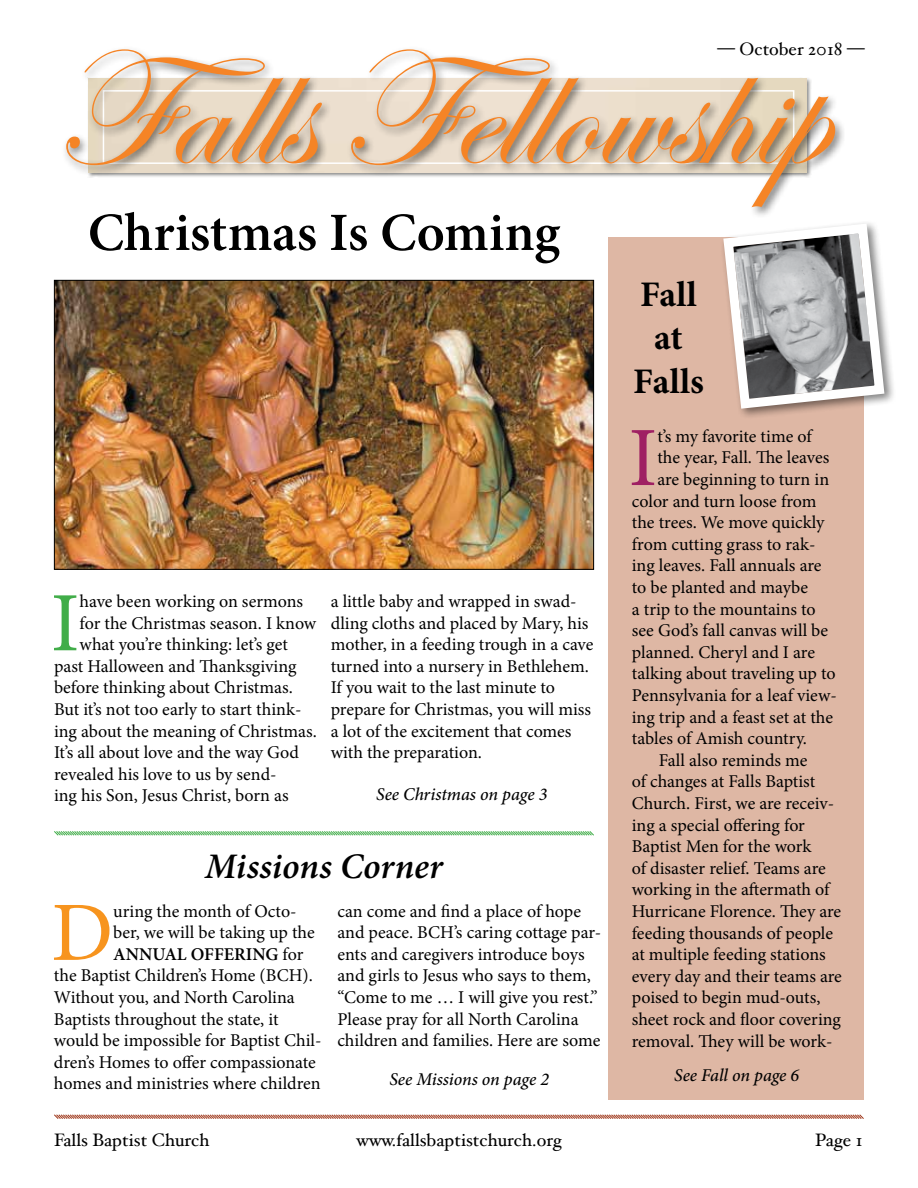
<style>
.page{position:relative;width:918px;height:1188px;background:#fff}
.page>*{position:absolute;margin:0;border:0;box-sizing:border-box;transform-origin:0 0}
.t1{font:168px "Edwardian Script ITC";color:#f58426}
.t2{font:84.45px "Minion Pro";color:#9f2063}
.t3{font:84.45px "Minion Pro";color:#41ad49}
.t4{font:84.45px "Minion Pro";color:#f7941e}
.t5{font:600 54px "Minion Pro";color:#000}
.t6{font:italic 600 36px "Minion Pro";color:#000}
.t7{font:700 36px/43.2px "Minion Pro";color:#000;text-align:center}
.t8{font:18px/21.6px "Minion Pro";letter-spacing:-.005em;color:#000}
.t9{font:18px "Hoefler Text";color:#000}
.t10{font:italic 500 18px "Minion Pro";letter-spacing:-.005em;color:#000}
.t11{font:600 18px "Minion Pro";color:#000}
.s1{font-weight:400}
</style>
<div class="page">
<div style="left:61px;top:46px;width:785px;height:173px;background:#000;opacity:.5"></div>
<div style="left:608px;top:238px;width:256px;height:862px;background:#deb7a4"></div>
<svg style="left:54px;top:1114px;width:810px;height:5px;background:#cf9c8e"></svg>
<svg style="left:54px;top:831px;width:540px;height:5px;background:#a1d6a5"></svg>
<div style="left:720px;top:220px;width:176px;height:200px;background:#000;opacity:.5"></div>
<svg style="left:718px;top:220px;width:171px;height:194px"></svg>
<img style="left:56px;top:282px;width:536px;height:286px">
<div style="left:54px;top:280px;width:540px;height:290px;border:1px solid #000"></div>
<p class="t9" style="left:718px;top:38px;width:149px">— October 2018 —</p>
<h1 class="t1" style="left:56px;top:19px;width:770px">Falls Fellowship</h1>
<h3 class="t5" style="left:88px;top:195px;width:474px">Christmas Is Coming</h3>
<h2 class="t3" style="left:51px;top:567px;width:30px">I</h2>
<p class="t8" style="left:80px;top:591px;width:225px">have been working on sermons</p>
<p class="t8" style="left:80px;top:612px;width:238px">for the Christmas season. I know</p>
<p class="t8" style="left:80px;top:634px;width:210px">what you’re thinking: let’s get</p>
<p class="t8" style="left:54px;top:655px;width:244px">past Halloween and Thanksgiving</p>
<p class="t8" style="left:54px;top:677px;width:240px">before thinking about Christmas.</p>
<p class="t8" style="left:54px;top:699px;width:249px">But it’s not too early to start think-</p>
<p class="t8" style="left:54px;top:720px;width:264px">ing about the meaning of Christmas.</p>
<p class="t8" style="left:54px;top:742px;width:247px">It’s all about love and the way God</p>
<p class="t8" style="left:54px;top:763px;width:224px">revealed his love to us by send-</p>
<p class="t8" style="left:54px;top:785px;width:236px">ing his Son, Jesus Christ, born as</p>
<p class="t8" style="left:331px;top:591px;width:264px">a little baby and wrapped in swad&shy;dling cloths and placed by Mary, his mother, in a feeding trough in a cave turned into a nursery in Bethlehem.<br>If you wait to the last minute to prepare for Christmas, you will miss a lot of the excitement that comes with the preparation.</p>
<p class="t10" style="left:376px;top:782px;width:173px">See Christmas on page 3</p>
<h3 class="t6" style="left:205px;top:841px;width:240px">Missions Corner</h3>
<h2 class="t4" style="left:51px;top:876px;width:64px">D</h2>
<p class="t8" style="left:113px;top:900px;width:185px">uring the month of Octo-</p>
<p class="t8" style="left:113px;top:922px;width:203px">ber, we will be taking up the</p>
<p class="t11" style="left:113px;top:942px;width:192px">ANNUAL OFFERING <span class="s1">for</span></p>
<p class="t8" style="left:54px;top:965px;width:260px">the Baptist Children’s Home (BCH).</p>
<p class="t8" style="left:54px;top:987px;width:242px">Without you, and North Carolina</p>
<p class="t8" style="left:54px;top:1008px;width:226px">Baptists throughout the state, it</p>
<p class="t8" style="left:54px;top:1030px;width:269px">would be impossible for Baptist Chil-</p>
<p class="t8" style="left:54px;top:1051px;width:263px">dren’s Homes to offer compassionate</p>
<p class="t8" style="left:54px;top:1073px;width:268px">homes and ministries where children</p>
<p class="t8" style="left:337px;top:900px;width:265px">can come and find a place of hope and peace. BCH’s caring cottage par&shy;ents and caregivers introduce boys and girls to Jesus who says to them, “Come to me … I will give you rest.” Please pray for all North Carolina children and families. Here are some</p>
<p class="t10" style="left:389px;top:1067px;width:161px">See Missions on page 2</p>
<h3 class="t7" style="left:633px;top:273px;width:72px">Fall at<br>Falls</h3>
<h2 class="t2" style="left:629px;top:402px;width:30px">I</h2>
<p class="t8" style="left:657px;top:425px;width:156px">t’s my favorite time of</p>
<p class="t8" style="left:657px;top:447px;width:173px">the year, Fall. The leaves</p>
<p class="t8" style="left:657px;top:469px;width:173px">are beginning to turn in</p>
<p class="t8" style="left:632px;top:490px;width:186px">color and turn loose from</p>
<p class="t8" style="left:632px;top:512px;width:194px">the trees. We move quickly</p>
<p class="t8" style="left:632px;top:533px;width:185px">from cutting grass to rak-</p>
<p class="t8" style="left:632px;top:555px;width:191px">ing leaves. Fall annuals are</p>
<p class="t8" style="left:632px;top:577px;width:178px">to be planted and maybe</p>
<p class="t8" style="left:632px;top:598px;width:185px">a trip to the mountains to</p>
<p class="t8" style="left:632px;top:620px;width:198px">see God’s fall canvas will be</p>
<p class="t8" style="left:632px;top:641px;width:185px">planned. Cheryl and I are</p>
<p class="t8" style="left:632px;top:663px;width:205px">talking about traveling up to</p>
<p class="t8" style="left:632px;top:685px;width:207px">Pennsylvania for a leaf view-</p>
<p class="t8" style="left:632px;top:706px;width:203px">ing trip and a feast set at the</p>
<p class="t8" style="left:632px;top:728px;width:177px">tables of Amish country.</p>
<p class="t8" style="left:659px;top:749px;width:150px">Fall also reminds me</p>
<p class="t8" style="left:632px;top:771px;width:185px">of changes at Falls Baptist</p>
<p class="t8" style="left:632px;top:793px;width:204px">Church. First, we are receiv-</p>
<p class="t8" style="left:632px;top:814px;width:175px">ing a special offering for</p>
<p class="t8" style="left:632px;top:836px;width:181px">Baptist Men for the work</p>
<p class="t8" style="left:632px;top:857px;width:195px">of disaster relief. Teams are</p>
<p class="t8" style="left:632px;top:879px;width:199px">working in the aftermath of</p>
<p class="t8" style="left:632px;top:901px;width:211px">Hurricane Florence. They are</p>
<p class="t8" style="left:632px;top:922px;width:203px">feeding thousands of people</p>
<p class="t8" style="left:632px;top:944px;width:195px">at multiple feeding stations</p>
<p class="t8" style="left:632px;top:965px;width:212px">every day and their teams are</p>
<p class="t8" style="left:632px;top:987px;width:190px">poised to begin mud-outs,</p>
<p class="t8" style="left:632px;top:1009px;width:211px">sheet rock and floor covering</p>
<p class="t8" style="left:632px;top:1030px;width:202px">removal. They will be work-</p>
<p class="t10" style="left:674px;top:1063px;width:127px">See Fall on page 6</p>
<p class="t9" style="left:54px;top:1129px;width:157px">Falls Baptist Church</p>
<p class="t9" style="left:356px;top:1129px;width:207px">www.fallsbaptistchurch.org</p>
<p class="t9" style="left:815px;top:1129px;width:49px">Page 1</p>
</div>
